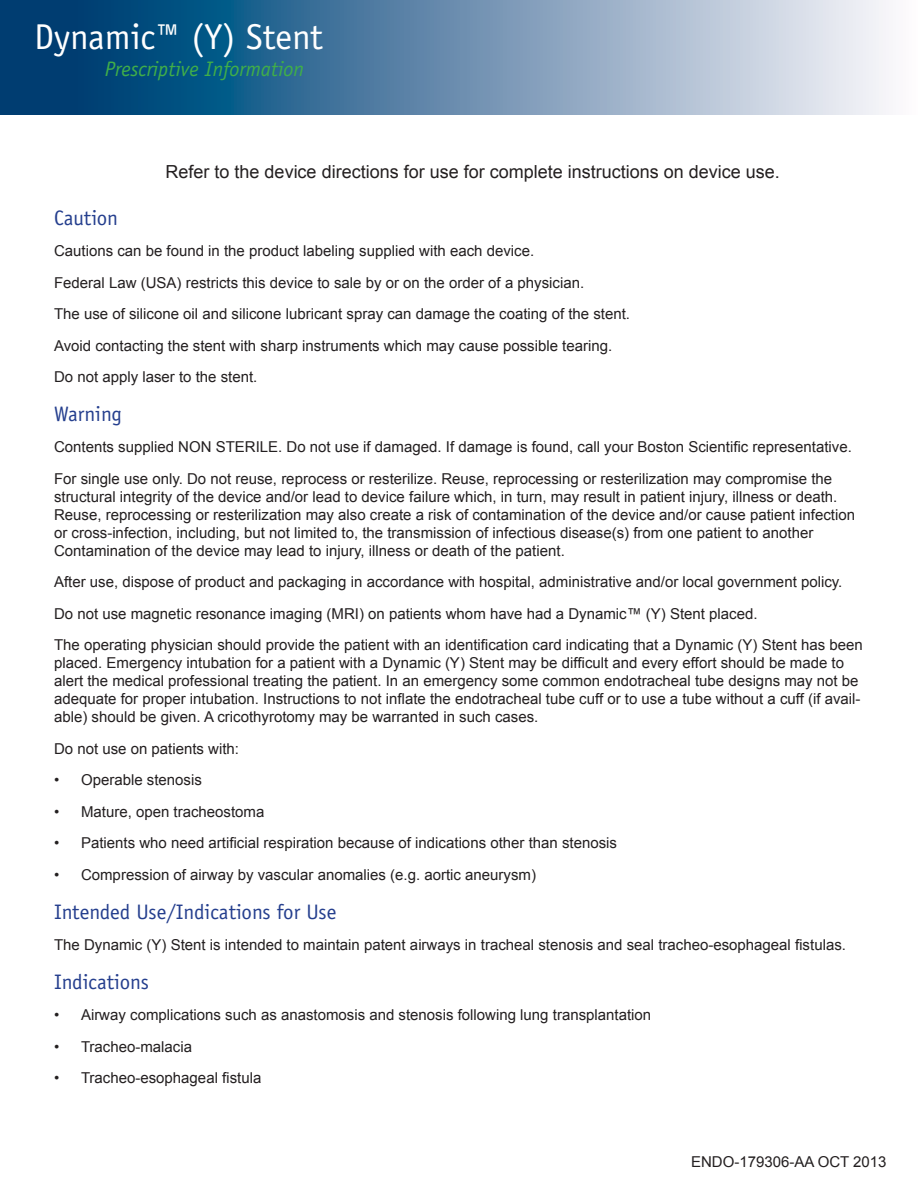
<style>
.page{position:relative;width:918px;height:1188px;background:#fff}
.page>*{position:absolute;margin:0;border:0;box-sizing:border-box;transform-origin:0 0}
.t1{font:36px "Officina Sans Std";color:#fff}
.t2{font:21px "Officina Sans Std";color:#253f8e}
.t3{font:italic 21px "Officina Sans Std";color:#40ae49}
.t4{font:18px "Arial";color:#231f20}
.t5{font:15px/18px "Arial";color:#231f20}
</style>
<div class="page">
<svg style="left:0;top:0;width:886px;height:114px;background:#668dad"></svg>
<p class="t1" style="left:34px;top:16px;width:290px">Dynamic™ (Y) Stent</p>
<p class="t3" style="left:105px;top:57px;width:201px">Prescriptive Information</p>
<p class="t4" style="left:166px;top:160px;width:616px">Refer to the device directions for use for complete instructions on device use.</p>
<p class="t2" style="left:54px;top:205px;width:66px">Caution</p>
<p class="t5" style="left:54px;top:242px;width:482px">Cautions can be found in the product labeling supplied with each device.</p>
<p class="t5" style="left:54px;top:274px;width:532px">Federal Law (USA) restricts this device to sale by or on the order of a physician.</p>
<p class="t5" style="left:54px;top:305px;width:578px">The use of silicone oil and silicone lubricant spray can damage the coating of the stent.</p>
<p class="t5" style="left:54px;top:337px;width:560px">Avoid contacting the stent with sharp instruments which may cause possible tearing.</p>
<p class="t5" style="left:54px;top:368px;width:205px">Do not apply laser to the stent.</p>
<p class="t2" style="left:54px;top:401px;width:70px">Warning</p>
<p class="t5" style="left:54px;top:438px;width:799px">Contents supplied NON STERILE. Do not use if damaged. If damage is found, call your Boston Scientific representative.</p>
<p class="t5" style="left:54px;top:470px;width:803px">For single use only. Do not reuse, reprocess or resterilize. Reuse, reprocessing or resterilization may compromise the structural integrity of the device and/or lead to device failure which, in turn, may result in patient injury, illness or death.<br>Reuse, reprocessing or resterilization may also create a risk of contamination of the device and/or cause patient infection or cross-infection, including, but not limited to, the transmission of infectious disease(s) from one patient to another Contamination of the device may lead to injury, illness or death of the patient.</p>
<p class="t5" style="left:54px;top:573px;width:790px">After use, dispose of product and packaging in accordance with hospital, administrative and/or local government policy.</p>
<p class="t5" style="left:54px;top:605px;width:705px">Do not use magnetic resonance imaging (MRI) on patients whom have had a Dynamic™ (Y) Stent placed.</p>
<p class="t5" style="left:54px;top:636px;width:810px">The operating physician should provide the patient with an identification card indicating that a Dynamic (Y) Stent has been placed. Emergency intubation for a patient with a Dynamic (Y) Stent may be difficult and every effort should be made to alert the medical professional treating the patient. In an emergency some common endotracheal tube designs may not be adequate for proper intubation. Instructions to not inflate the endotracheal tube cuff or to use a tube without a cuff (if avail&shy;able) should be given. A cricothyrotomy may be warranted in such cases.</p>
<p class="t5" style="left:54px;top:740px;width:187px">Do not use on patients with:</p>
<p class="t5" style="left:54px;top:771px;width:149px">• Operable stenosis</p>
<p class="t5" style="left:54px;top:803px;width:212px">• Mature, open tracheostoma</p>
<p class="t5" style="left:54px;top:834px;width:565px">• Patients who need artificial respiration because of indications other than stenosis</p>
<p class="t5" style="left:54px;top:866px;width:484px">• Compression of airway by vascular anomalies (e.g. aortic aneurysm)</p>
<p class="t2" style="left:54px;top:899px;width:284px">Intended Use/Indications for Use</p>
<p class="t5" style="left:54px;top:936px;width:794px">The Dynamic (Y) Stent is intended to maintain patent airways in tracheal stenosis and seal tracheo-esophageal fistulas.</p>
<p class="t2" style="left:54px;top:969px;width:96px">Indications</p>
<p class="t5" style="left:54px;top:1006px;width:599px">• Airway complications such as anastomosis and stenosis following lung transplantation</p>
<p class="t5" style="left:54px;top:1038px;width:140px">• Tracheo-malacia</p>
<p class="t5" style="left:54px;top:1069px;width:209px">• Tracheo-esophageal fistula</p>
<p class="t5" style="left:691px;top:1152px;width:197px">ENDO-179306-AA OCT 2013</p>
</div>
